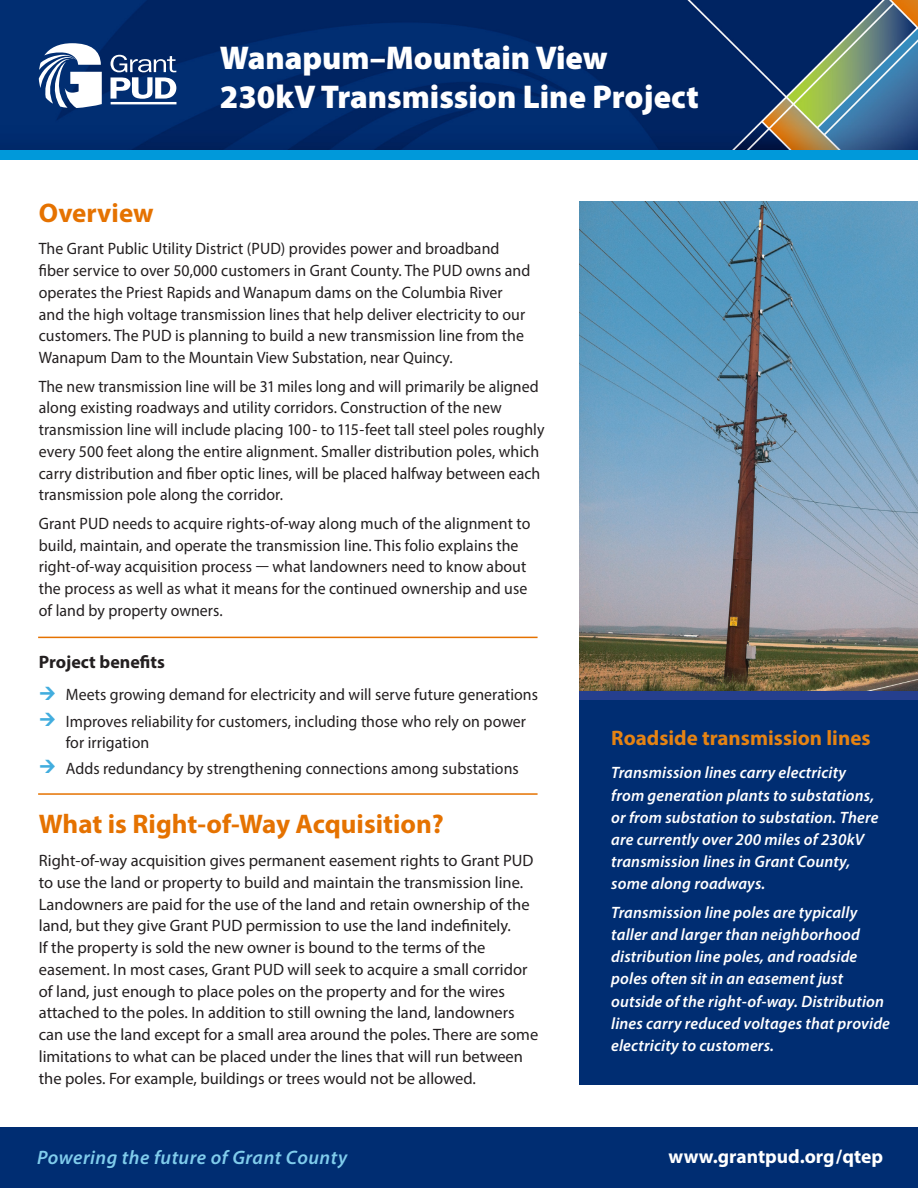
<style>
.page{position:relative;width:918px;height:1188px;background:#fff}
.page>*{position:absolute;margin:0;border:0;box-sizing:border-box;transform-origin:0 0}
.H1____title{font:900 33px/39.6px "Myriad Pro";color:#fff}
.t1{font:700 27px "Myriad Pro";color:#e57200}
.t2{font:700 21px "Myriad Pro";color:#e58313}
.t3{font:italic 600 19.5px "Myriad Pro";letter-spacing:.025em;color:#80ccec}
.t4{font:700 19.5px "Myriad Pro";color:#fff}
.t5{font:700 18px "Myriad Pro";color:#231f20}
.t6{font:16.5px/21.8px "Myriad Pro";letter-spacing:.005em;color:#231f20;scale:.96 1}
.t7{font:16.5px/21.8px "Myriad Pro";letter-spacing:.005em;color:#231f20}
.t8{font:italic 600 16.5px/22.2px "Myriad Pro";letter-spacing:.01em;color:#fff}
.t9{font:16.5px/21.8px "Myriad Pro";letter-spacing:.005em;color:#231f20;scale:.95 1}
</style>
<div class="page">
<div style="left:0;top:1127px;width:918px;height:61px;background:#002d72"></div>
<img style="left:0;top:0;width:918px;height:151px">
<div style="left:580px;top:690px;width:338px;height:394px;background:#002d72"></div>
<div style="left:580px;top:688px;width:338px;height:12px;background:#253f8e"></div>
<svg style="left:39px;top:43px;width:137px;height:65px"></svg>
<img style="left:580px;top:201px;width:338px;height:489px">
<div style="left:0;top:151px;width:918px;height:9px;background:#0099da"></div>
<hr style="left:38px;top:637px;width:500px;height:1px;background:#e57200">
<hr style="left:38px;top:793px;width:500px;height:2px;background:#e57200">
<h1 class="H1____title" style="left:220px;top:36px;width:480px">Wanapum–Mountain View<br>230kV Transmission Line Project</h1>
<p class="t1" style="left:39px;top:195px;width:116px">Overview</p>
<p class="t6" style="left:39px;top:238px;width:514px">The Grant Public Utility District (PUD) provides power and broadband fiber service to over 50,000 customers in Grant County. The PUD owns and operates the Priest Rapids and Wanapum dams on the Columbia River and the high voltage transmission lines that help deliver electricity to our customers. The PUD is planning to build a new transmission line from the Wanapum Dam to the Mountain View Substation, near Quincy.</p>
<p class="t9" style="left:39px;top:375px;width:534px">The new transmission line will be 31 miles long and will primarily be aligned along existing roadways and utility corridors. Construction of the new transmission line will include placing 100- to 115-feet tall steel poles roughly every 500 feet along the entire alignment. Smaller distribution poles, which carry distribution and fiber optic lines, will be placed halfway between each transmission pole along the corridor.</p>
<p class="t6" style="left:39px;top:512px;width:514px">Grant PUD needs to acquire rights-of-way along much of the alignment to build, maintain, and operate the transmission line. This folio explains the right-of-way acquisition process — what landowners need to know about the process as well as what it means for the continued ownership and use of land by property owners.</p>
<p class="t5" style="left:39px;top:651px;width:128px">Project benefits</p>
<p class="t6" style="left:66px;top:684px;width:494px">Meets growing demand for electricity and will serve future generations</p>
<p class="t6" style="left:66px;top:710px;width:481px;line-height:21px">Improves reliability for customers, including those who rely on power for irrigation</p>
<p class="t6" style="left:66px;top:757px;width:473px">Adds redundancy by strengthening connections among substations</p>
<p class="t1" style="left:39px;top:807px;width:407px">What is Right-of-Way Acquisition?</p>
<p class="t7" style="left:39px;top:849px;width:501px">Right-of-way acquisition gives permanent easement rights to Grant PUD to use the land or property to build and maintain the transmission line.<br>Landowners are paid for the use of the land and retain ownership of the land, but they give Grant PUD permission to use the land indefinitely.<br>If the property is sold the new owner is bound to the terms of the easement. In most cases, Grant PUD will seek to acquire a small corridor of land, just enough to place poles on the property and for the wires attached to the poles. In addition to still owning the land, landowners can use the land except for a small area around the poles. There are some limitations to what can be placed under the lines that will run between the poles. For example, buildings or trees would not be allowed.</p>
<p class="t3" style="left:37px;top:1145px;width:311px">Powering the future of Grant County</p>
<p class="t2" style="left:611px;top:725px;width:261px">Roadside transmission lines</p>
<p class="t8" style="left:611px;top:761px;width:269px">Transmission lines carry electricity from generation plants to substations, or from substation to substation. There are currently over 200 miles of 230kV transmission lines in Grant County, some along roadways.</p>
<p class="t8" style="left:611px;top:901px;width:280px">Transmission line poles are typically taller and larger than neighborhood distribution line poles, and roadside poles often sit in an easement just outside of the right-of-way. Distribution lines carry reduced voltages that provide electricity to customers.</p>
<p class="t4" style="left:669px;top:1144px;width:216px">www.grantpud.org/qtep</p>
</div>
